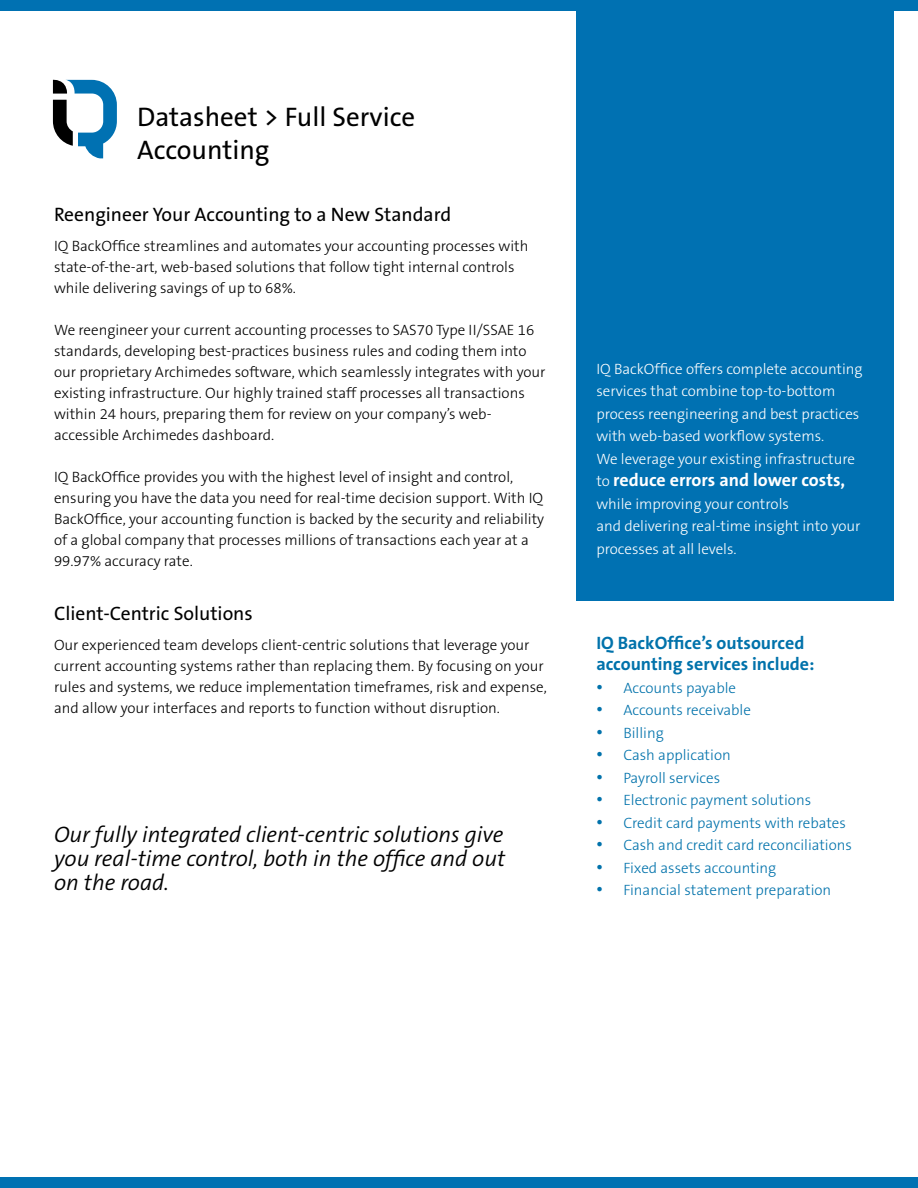
<style>
.page{position:relative;width:918px;height:1188px;background:#fff}
.page>*{position:absolute;margin:0;border:0;box-sizing:border-box;transform-origin:0 0}
.t1{font:27px/32.4px "The Sans B5 Plain";color:#000}
.t2{font:italic 300 22.5px/24px "The Sans B4";color:#000;text-align:justify}
.t3{font:19.5px "The Sans B5 Plain";color:#000}
.t4{font:700 18px/21px "The Sans B7";color:#0072ab}
.t5{font:700 18px "The Sans B7";color:#fff}
.t6{font:300 15px/21px "The Sans B3";color:#000}
.t7{font:300 15px/22.5px "The Sans B3";color:#fff}
.t8{font:300 15px "The Sans B3";color:#0072ab}
.s1{font-family:"The Sans B3";font-weight:300;font-size:15px}
.s2{font-family:"Times New Roman";font-weight:400;font-size:18px}
</style>
<div class="page">
<div style="left:0;top:0;width:918px;height:11px;background:#0071b2"></div>
<div style="left:0;top:1177px;width:918px;height:11px;background:#0071b2"></div>
<div style="left:576px;top:5px;width:318px;height:596px;background:#0071b2"></div>
<svg style="left:53px;top:79px;width:64px;height:79px"></svg>
<h1 class="t1" style="left:137px;top:102px;width:280px">Datasheet &gt; Full Service<br>Accounting</h1>
<h3 class="t3" style="left:54px;top:205px;width:399px">Reengineer Your Accounting to a New Standard</h3>
<p class="t6" style="left:54px;top:236px;width:476px">IQ BackOffice streamlines and automates your accounting processes with state-of-the-art, web-based solutions that follow tight internal controls while delivering savings of up to 68%.</p>
<p class="t6" style="left:54px;top:320px;width:493px">We reengineer your current accounting processes to SAS70 Type II/SSAE 16 standards, developing best-practices business rules and coding them into our proprietary Archimedes software, which seamlessly integrates with your existing infrastructure. Our highly trained staff processes all transactions within 24 hours, preparing them for review on your company’s web&shy;accessible Archimedes dashboard.</p>
<p class="t6" style="left:54px;top:467px;width:492px">IQ BackOffice provides you with the highest level of insight and control, ensuring you have the data you need for real-time decision support. With IQ BackOffice, your accounting function is backed by the security and reliability of a global company that processes millions of transactions each year at a 99.97% accuracy rate.</p>
<h3 class="t3" style="left:54px;top:604px;width:200px">Client-Centric Solutions</h3>
<p class="t6" style="left:54px;top:635px;width:494px">Our experienced team develops client-centric solutions that leverage your current accounting systems rather than replacing them. By focusing on your rules and systems, we reduce implementation timeframes, risk and expense, and allow your interfaces and reports to function without disruption.</p>
<h2 class="t2" style="left:54px;top:824px;width:453px">Our fully integrated client-centric solutions give you real-time control, both in the office and out on the road.</h2>
<p class="t7" style="left:596px;top:358px;width:268px">IQ BackOffice offers complete accounting services that combine top-to-bottom process reengineering and best practices with web-based workflow systems.<br>We leverage your existing infrastructure</p>
<p class="t5" style="left:596px;top:471px;width:250px"><span class="s1">to</span> reduce errors and lower costs,</p>
<p class="t7" style="left:596px;top:493px;width:266px">while improving your controls<br>and delivering real-time insight into your processes at all levels.</p>
<p class="t4" style="left:596px;top:633px;width:220px">IQ BackOffice’s outsourced accounting services include:</p>
<p class="t8" style="left:596px;top:680px;width:141px"><span class="s2">•</span> Accounts payable</p>
<p class="t8" style="left:596px;top:702px;width:156px"><span class="s2">•</span> Accounts receivable</p>
<p class="t8" style="left:596px;top:725px;width:69px"><span class="s2">•</span> Billing</p>
<p class="t8" style="left:596px;top:747px;width:136px"><span class="s2">•</span> Cash application</p>
<p class="t8" style="left:596px;top:770px;width:125px"><span class="s2">•</span> Payroll services</p>
<p class="t8" style="left:596px;top:792px;width:216px"><span class="s2">•</span> Electronic payment solutions</p>
<p class="t8" style="left:596px;top:815px;width:251px"><span class="s2">•</span> Credit card payments with rebates</p>
<p class="t8" style="left:596px;top:837px;width:257px"><span class="s2">•</span> Cash and credit card reconciliations</p>
<p class="t8" style="left:596px;top:860px;width:181px"><span class="s2">•</span> Fixed assets accounting</p>
<p class="t8" style="left:596px;top:882px;width:236px"><span class="s2">•</span> Financial statement preparation</p>
</div>
